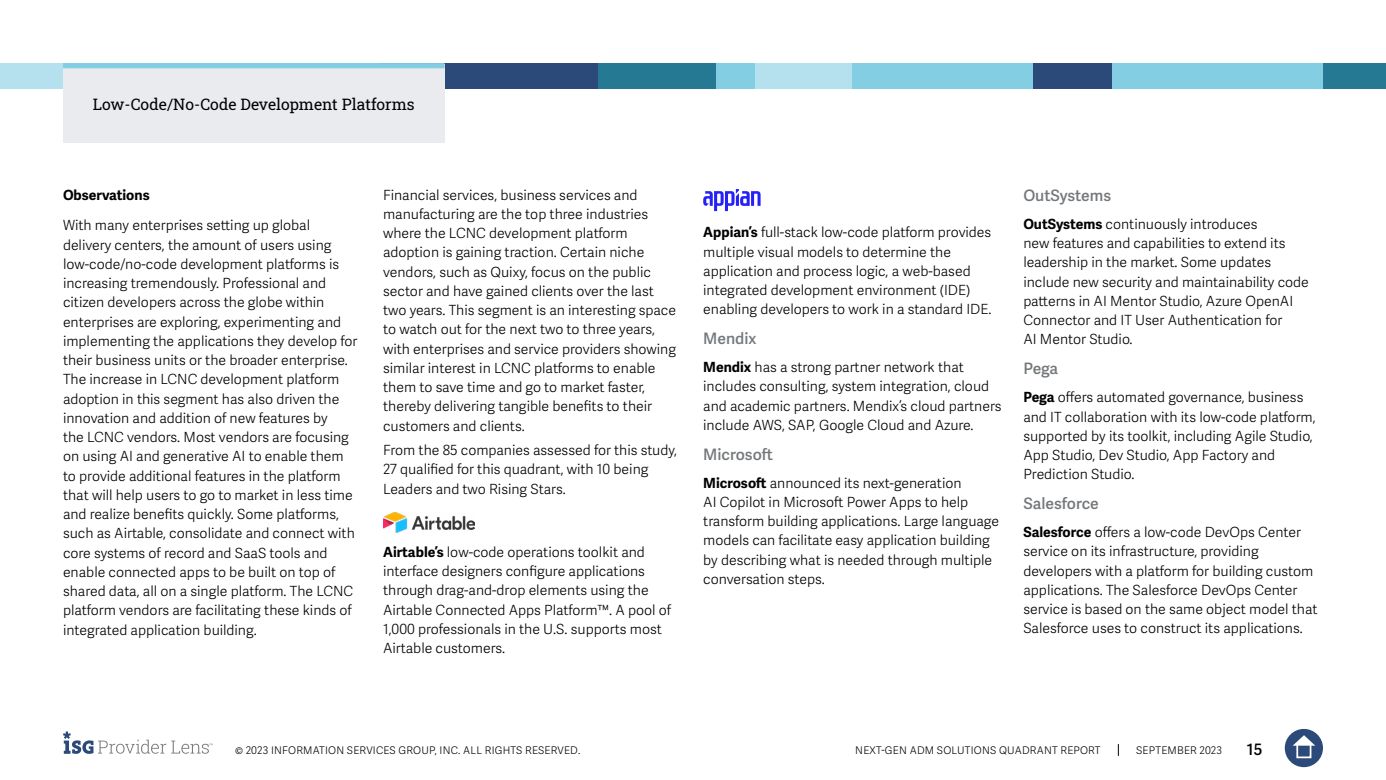
<style>
.page{position:relative;width:1386px;height:780px;background:#fff}
.page>*{position:absolute;margin:0;border:0;box-sizing:border-box;transform-origin:0 0}
.t1{font:600 15.75px "Adelle Sans";color:#75787b}
.t2{font:15.75px "Roboto Slab ISG P Regular";color:#000}
.t3{font:600 15.75px "Adelle Sans";color:#000}
.t4{font:300 14px/19.2px "Adelle Sans";color:#000101}
.t5{font:700 14px "Adelle Sans";color:#000}
.t6{font:300 10.5px "Adelle Sans";letter-spacing:.02em;color:#000}
.s1{font-weight:700;color:#000}
</style>
<div class="page">
<svg style="left:1118px;top:744px;width:1px;height:12px"></svg>
<div style="left:1285px;top:729px;width:38px;height:38px;background:#2b4a79;border-radius:50%"></div>
<svg style="left:1293px;top:735px;width:22px;height:10px"></svg>
<div style="left:1296px;top:743px;width:15px;height:15px;border:2px solid #fff"></div>
<svg style="left:63px;top:731px;width:150px;height:23px"></svg>
<div style="left:1047px;top:63px;width:276px;height:26px;background:#84cee3"></div>
<div style="left:0;top:63px;width:158px;height:26px;background:#b4e1ed"></div>
<div style="left:850px;top:63px;width:184px;height:26px;background:#84cee3"></div>
<div style="left:1323px;top:63px;width:63px;height:26px;background:#257992"></div>
<div style="left:1033px;top:63px;width:79px;height:26px;background:#2b4a79"></div>
<div style="left:754px;top:63px;width:98px;height:26px;background:#b4e1ed"></div>
<div style="left:598px;top:63px;width:157px;height:26px;background:#84cee3"></div>
<div style="left:598px;top:63px;width:118px;height:26px;background:#257992"></div>
<div style="left:379px;top:63px;width:219px;height:26px;background:#2b4a79"></div>
<img style="left:383px;top:512px;width:92px;height:20px">
<svg style="left:703px;top:189px;width:58px;height:22px"></svg>
<div style="left:63px;top:64px;width:382px;height:79px;background:#e9ebee"></div>
<div style="left:63px;top:63px;width:382px;height:5px;background:#84cee3"></div>
<p class="t2" style="left:93px;top:93px;width:324px">Low-Code/No-Code Development Platforms</p>
<p class="t5" style="left:63px;top:187px;width:88px">Observations</p>
<p class="t4" style="left:63px;top:216px;width:296px">With many enterprises setting up global delivery centers, the amount of users using low-code/no-code development platforms is increasing tremendously. Professional and citizen developers across the globe within enterprises are exploring, experimenting and implementing the applications they develop for their business units or the broader enterprise.<br>The increase in LCNC development platform adoption in this segment has also driven the innovation and addition of new features by<br>the LCNC vendors. Most vendors are focusing on using AI and generative AI to enable them to provide additional features in the platform that will help users to go to market in less time and realize benefits quickly. Some platforms, such as Airtable, consolidate and connect with core systems of record and SaaS tools and enable connected apps to be built on top of shared data, all on a single platform. The LCNC platform vendors are facilitating these kinds of integrated application building.</p>
<p class="t4" style="left:383px;top:185px;width:294px">Financial services, business services and manufacturing are the top three industries where the LCNC development platform adoption is gaining traction. Certain niche vendors, such as Quixy, focus on the public sector and have gained clients over the last two years. This segment is an interesting space to watch out for the next two to three years, with enterprises and service providers showing similar interest in LCNC platforms to enable them to save time and go to market faster, thereby delivering tangible benefits to their customers and clients.</p>
<p class="t4" style="left:383px;top:441px;width:295px">From the 85 companies assessed for this study,<br>27 qualified for this quadrant, with 10 being<br>Leaders and two Rising Stars.</p>
<p class="t4" style="left:383px;top:542px;width:290px"><span class="s1">Airtable’s</span> low-code operations toolkit and interface designers configure applications through drag-and-drop elements using the Airtable Connected Apps Platform™. A pool of 1,000 professionals in the U.S. supports most Airtable customers.</p>
<p class="t4" style="left:703px;top:223px;width:290px"><span class="s1">Appian’s</span> full-stack low-code platform provides multiple visual models to determine the application and process logic, a web-based integrated development environment (IDE) enabling developers to work in a standard IDE.</p>
<p class="t1" style="left:703px;top:329px;width:55px">Mendix</p>
<p class="t4" style="left:703px;top:358px;width:300px"><span class="s1">Mendix</span> has a strong partner network that includes consulting, system integration, cloud and academic partners. Mendix’s cloud partners include AWS, SAP, Google Cloud and Azure.</p>
<p class="t1" style="left:703px;top:445px;width:71px">Microsoft</p>
<p class="t4" style="left:703px;top:473px;width:297px"><span class="s1">Microsoft</span> announced its next-generation<br>AI Copilot in Microsoft Power Apps to help transform building applications. Large language models can facilitate easy application building by describing what is needed through multiple conversation steps.</p>
<p class="t1" style="left:1023px;top:186px;width:89px">OutSystems</p>
<p class="t4" style="left:1023px;top:215px;width:287px"><span class="s1">OutSystems</span> continuously introduces<br>new features and capabilities to extend its leadership in the market. Some updates include new security and maintainability code patterns in AI Mentor Studio, Azure OpenAI Connector and IT User Authentication for<br>AI Mentor Studio.</p>
<p class="t1" style="left:1023px;top:359px;width:36px">Pega</p>
<p class="t4" style="left:1023px;top:388px;width:294px"><span class="s1">Pega</span> offers automated governance, business and IT collaboration with its low-code platform, supported by its toolkit, including Agile Studio, App Studio, Dev Studio, App Factory and Prediction Studio.</p>
<p class="t1" style="left:1023px;top:494px;width:77px">Salesforce</p>
<p class="t4" style="left:1023px;top:523px;width:296px"><span class="s1">Salesforce</span> offers a low-code DevOps Center service on its infrastructure, providing developers with a platform for building custom applications. The Salesforce DevOps Center service is based on the same object model that Salesforce uses to construct its applications.</p>
<p class="t6" style="left:235px;top:744px;width:347px">© 2023 INFORMATION SERVICES GROUP, INC. ALL RIGHTS RESERVED.</p>
<p class="t6" style="left:855px;top:744px;width:247px">NEXT-GEN ADM SOLUTIONS QUADRANT REPORT</p>
<p class="t6" style="left:1136px;top:744px;width:87px">SEPTEMBER 2023</p>
<p class="t3" style="left:1247px;top:740px;width:17px">15</p>
</div>
